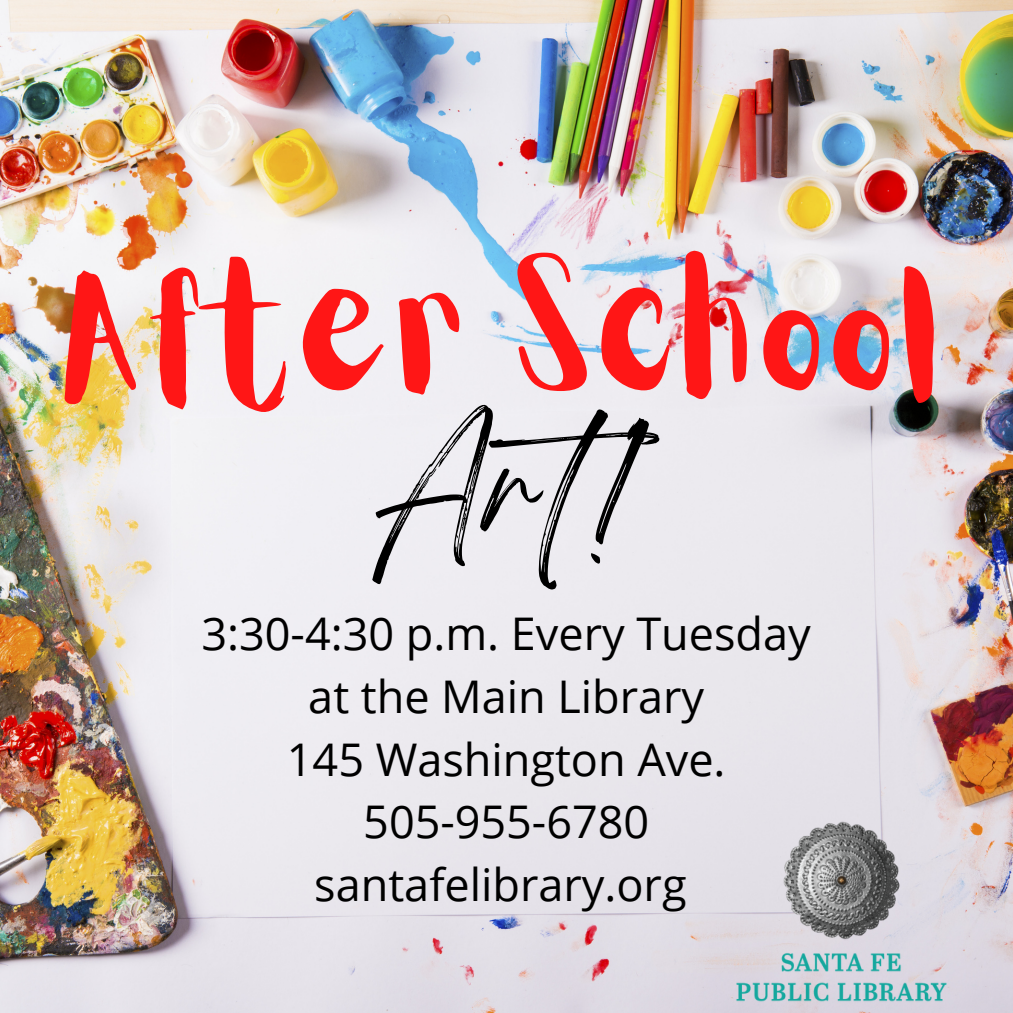
<style>
.page{position:relative;width:1013px;height:1013px;background:#fff}
.page>*{position:absolute;margin:0;border:0;box-sizing:border-box;transform-origin:0 0}
.t1{font:148px "Aloja Extended";color:#ff1616}
.t2{font:121.5px "Breathing";color:#000}
.t3{font:45px "Open Sans";color:#000}
</style>
<div class="page">
<img style="left:0;top:0;width:1012px;height:1012px">
<img style="left:733px;top:818px;width:217px;height:186px">
<p class="t1" style="left:64px;top:266px;width:885px">After School</p>
<p class="t2" style="left:375px;top:450px;width:341px">Art!</p>
<p class="t3" style="left:201px;top:601px;width:610px">3:30-4:30 p.m. Every Tuesday</p>
<p class="t3" style="left:308px;top:664px;width:397px">at the Main Library</p>
<p class="t3" style="left:287px;top:727px;width:440px">145 Washington Ave.</p>
<p class="t3" style="left:363px;top:790px;width:287px">505-955-6780</p>
<p class="t3" style="left:314px;top:853px;width:374px">santafelibrary.org</p>
</div>
